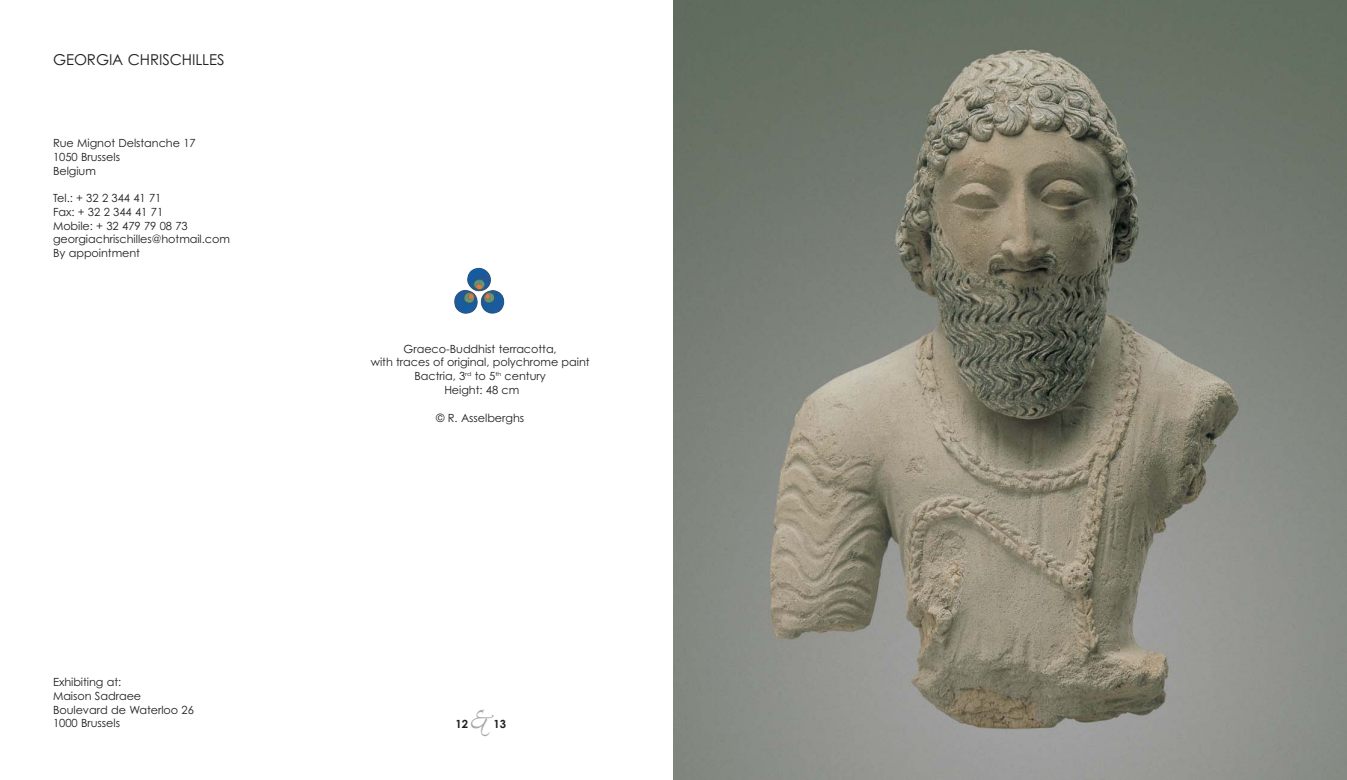
<style>
.page{position:relative;width:1347px;height:780px;background:#fff}
.page>*{position:absolute;margin:0;border:0;box-sizing:border-box;transform-origin:0 0}
.t1{font:35px "Ex Ponto";color:#a7a9ac}
.t2{font:15px "Century Gothic";letter-spacing:-.005em;color:#231f20}
.t3{font:11.25px/13.8px "Century Gothic";letter-spacing:-.005em;color:#231f20}
.t4{font:700 11.25px "Century Gothic";color:#231f20}
</style>
<div class="page">
<img style="left:454px;top:267px;width:51px;height:47px">
<img style="left:673px;top:0;width:673px;height:780px">
<h2 class="t2" style="left:53px;top:54px;width:173px">GEORGIA CHRISCHILLES</h2>
<p class="t3" style="left:53px;top:137px;width:144px">Rue Mignot Delstanche 17<br>1050 Brussels<br>Belgium</p>
<p class="t3" style="left:53px;top:192px;width:178px">Tel.: + 32 2 344 41 71<br>Fax: + 32 2 344 41 71<br>Mobile: + 32 479 79 08 73 georgiachrischilles@hotmail.com<br>By appointment</p>
<p class="t3" style="left:53px;top:676px;width:142px">Exhibiting at:<br>Maison Sadraee<br>Boulevard de Waterloo 26<br>1000 Brussels</p>
<p class="t3" style="left:371px;top:343px;width:220px;text-align:center">Graeco-Buddhist terracotta,<br>with traces of original, polychrome paint<br>Bactria, 3<sup>rd</sup> to 5<sup>th</sup> century<br>Height: 48 cm</p>
<p class="t3" style="left:436px;top:411px;width:90px">© R. Asselberghs</p>
<h1 class="t1" style="left:469px;top:702px;width:24px">&amp;</h1>
<p class="t4" style="left:455px;top:719px;width:14px">12</p>
<p class="t4" style="left:493px;top:719px;width:14px">13</p>
</div>
